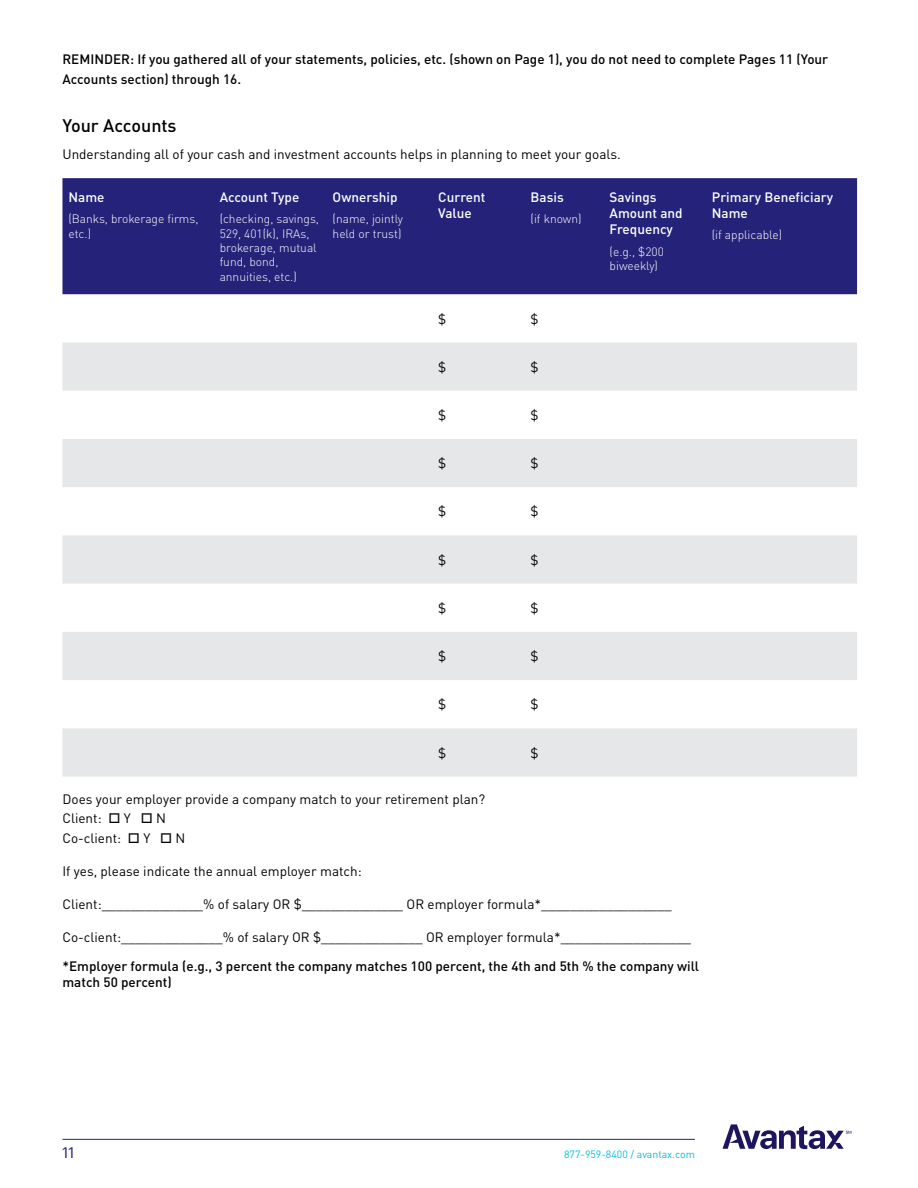
<style>
.page{position:relative;width:918px;height:1188px;background:#fff}
.page>*{position:absolute;margin:0;border:0;box-sizing:border-box;transform-origin:0 0}
.t1{font:500 18px "DIN Pro";color:#000}
.t2{font:15px "Graphik";color:#252379}
.t3{font:13.5px/19.5px "DIN Pro";color:#000}
.t4{font:500 13.5px/19.5px "DIN Pro";color:#000}
.t5{font:500 13.5px/16.2px "DIN Pro";color:#fff}
.t6{font:300 12px/14.4px "DIN Pro";color:#fff}
.t7{font:10.5px "DIN Pro";color:#00bedf}
</style>
<div class="page">
<hr style="left:62px;top:1139px;width:633px;height:1px;background:#252379">
<svg style="left:723px;top:1124px;width:128px;height:25px"></svg>
<div style="left:62px;top:178px;width:795px;height:116px;background:#252379"></div>
<svg style="left:62px;top:342px;width:795px;height:435px;fill:#e6e7e8"></svg>
<p class="t4" style="left:62px;top:49px;width:767px">REMINDER: If you gathered all of your statements, policies, etc. (shown on Page 1), you do not need to complete Pages 11 (Your<br>Accounts section) through 16.</p>
<h1 class="t1" style="left:62px;top:112px;width:116px">Your Accounts</h1>
<p class="t3" style="left:62px;top:143px;width:560px">Understanding all of your cash and investment accounts helps in planning to meet your goals.</p>
<p class="t5" style="left:68px;top:188px;width:38px">Name</p>
<p class="t6" style="left:68px;top:211px;width:132px">(Banks, brokerage firms, etc.)</p>
<p class="t5" style="left:333px;top:188px;width:66px">Ownership</p>
<p class="t6" style="left:333px;top:211px;width:72px">(name, jointly held or trust)</p>
<p class="t5" style="left:438px;top:188px;width:49px">Current<br>Value</p>
<p class="t5" style="left:531px;top:188px;width:35px">Basis</p>
<p class="t5" style="left:610px;top:188px;width:75px">Savings<br>Amount and<br>Frequency</p>
<p class="t6" style="left:610px;top:243px;width:56px">(e.g., $200 biweekly)</p>
<p class="t5" style="left:712px;top:188px;width:123px">Primary Beneficiary<br>Name</p>
<p class="t6" style="left:712px;top:227px;width:72px">(if applicable)</p>
<p class="t5" style="left:220px;top:188px;width:81px">Account Type</p>
<p class="t6" style="left:220px;top:211px;width:101px">(checking, savings,<br>529, 401(k), IRAs, brokerage, mutual fund, bond, annuities, etc.)</p>
<p class="t6" style="left:531px;top:211px;width:52px">(if known)</p>
<p class="t3" style="left:438px;top:308px;width:10px">$</p>
<p class="t3" style="left:531px;top:308px;width:10px">$</p>
<p class="t3" style="left:438px;top:356px;width:10px">$</p>
<p class="t3" style="left:531px;top:356px;width:10px">$</p>
<p class="t3" style="left:438px;top:404px;width:10px">$</p>
<p class="t3" style="left:531px;top:404px;width:10px">$</p>
<p class="t3" style="left:438px;top:453px;width:10px">$</p>
<p class="t3" style="left:531px;top:453px;width:10px">$</p>
<p class="t3" style="left:438px;top:501px;width:10px">$</p>
<p class="t3" style="left:531px;top:501px;width:10px">$</p>
<p class="t3" style="left:438px;top:549px;width:10px">$</p>
<p class="t3" style="left:531px;top:549px;width:10px">$</p>
<p class="t3" style="left:438px;top:597px;width:10px">$</p>
<p class="t3" style="left:531px;top:597px;width:10px">$</p>
<p class="t3" style="left:438px;top:646px;width:10px">$</p>
<p class="t3" style="left:531px;top:646px;width:10px">$</p>
<p class="t3" style="left:438px;top:694px;width:10px">$</p>
<p class="t3" style="left:531px;top:694px;width:10px">$</p>
<p class="t3" style="left:438px;top:742px;width:10px">$</p>
<p class="t3" style="left:531px;top:742px;width:10px">$</p>
<p class="t3" style="left:62px;top:788px;width:424px">Does your employer provide a company match to your retirement plan?<br>Client: □ Y □ N<br>Co-client: □ Y □ N</p>
<p class="t3" style="left:62px;top:860px;width:301px">If yes, please indicate the annual employer match:</p>
<p class="t3" style="left:62px;top:893px;width:611px">Client:______________% of salary OR $______________ OR employer formula*__________________</p>
<p class="t3" style="left:62px;top:926px;width:630px">Co-client:______________% of salary OR $______________ OR employer formula*__________________</p>
<p class="t4" style="left:62px;top:957px;width:638px;line-height:16.2px">*Employer formula (e.g., 3 percent the company matches 100 percent, the 4th and 5th % the company will match 50 percent)</p>
<p class="t2" style="left:62px;top:1141px;width:13px">11</p>
<p class="t7" style="left:564px;top:1146px;width:132px">877-959-8400 / avantax.com</p>
</div>
